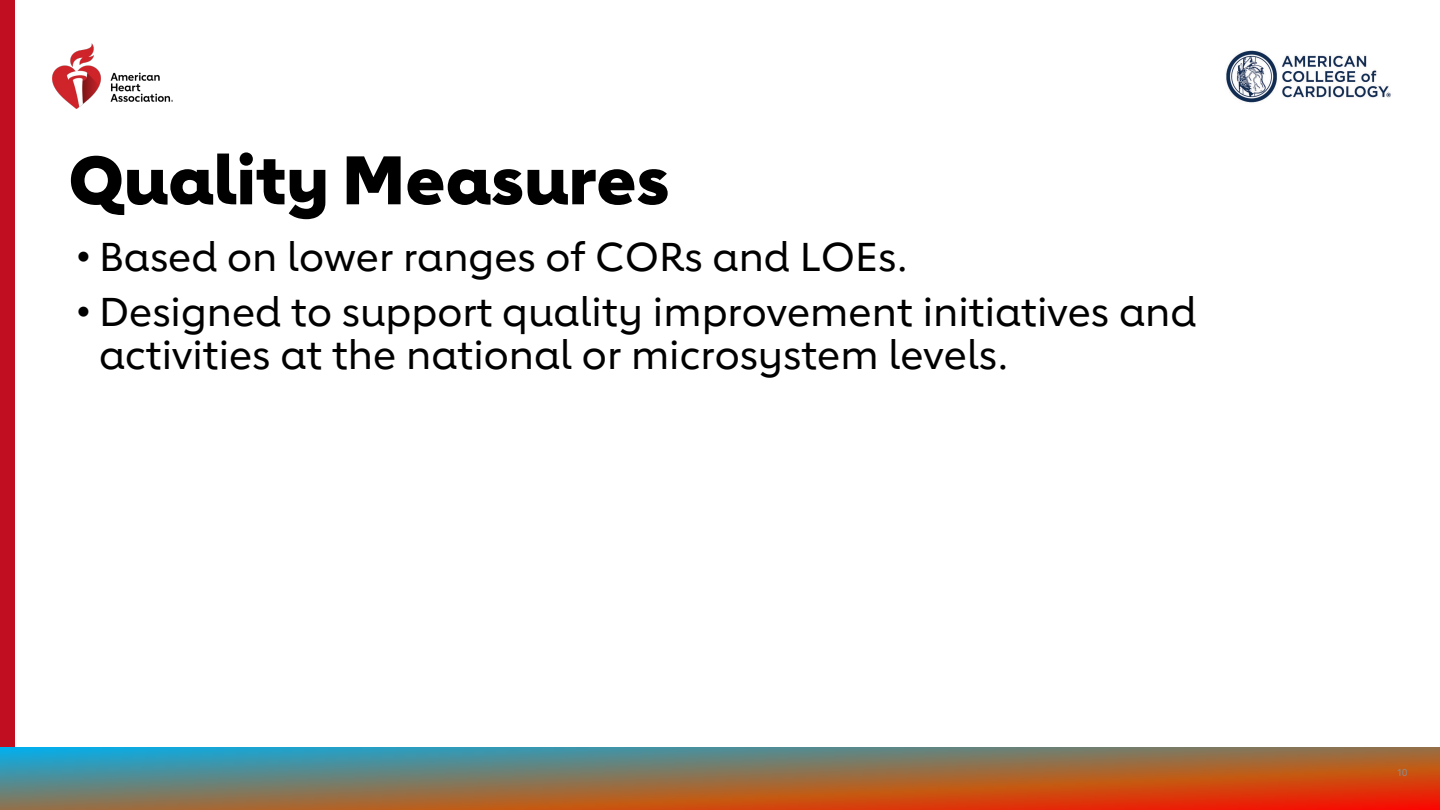
<style>
.page{position:relative;width:1440px;height:810px;background:#fff}
.page>*{position:absolute;margin:0;border:0;box-sizing:border-box;transform-origin:0 0}
.t1{font:800 67.5px "Lub Dub";color:#000}
.t2{font:500 40px/43.2px "Lub Dub";color:#000}
.t3{font:500 10px "Lub Dub";color:#8a8b8a}
.s1{font-family:"Arial";font-weight:400}
</style>
<div class="page">
<div style="left:0;top:0;width:14px;height:810px;background:#c10e21"></div>
<img style="left:52px;top:44px;width:120px;height:65px">
<img style="left:1226px;top:50px;width:165px;height:53px">
<svg style="left:0;top:747px;width:1440px;height:63px;background:#8f6c50"></svg>
<h1 class="t1" style="left:69px;top:139px;width:602px">Quality Measures</h1>
<p class="t2" style="left:77px;top:234px;width:833px"><span class="s1">•</span> Based on lower ranges of CORs and LOEs.</p>
<p class="t2" style="left:99px;top:290px;width:1099px;text-indent:-23px"><span class="s1">•</span> Designed to support quality improvement initiatives and activities at the national or microsystem levels.</p>
<p class="t3" style="left:1397px;top:767px;width:12px">10</p>
</div>
